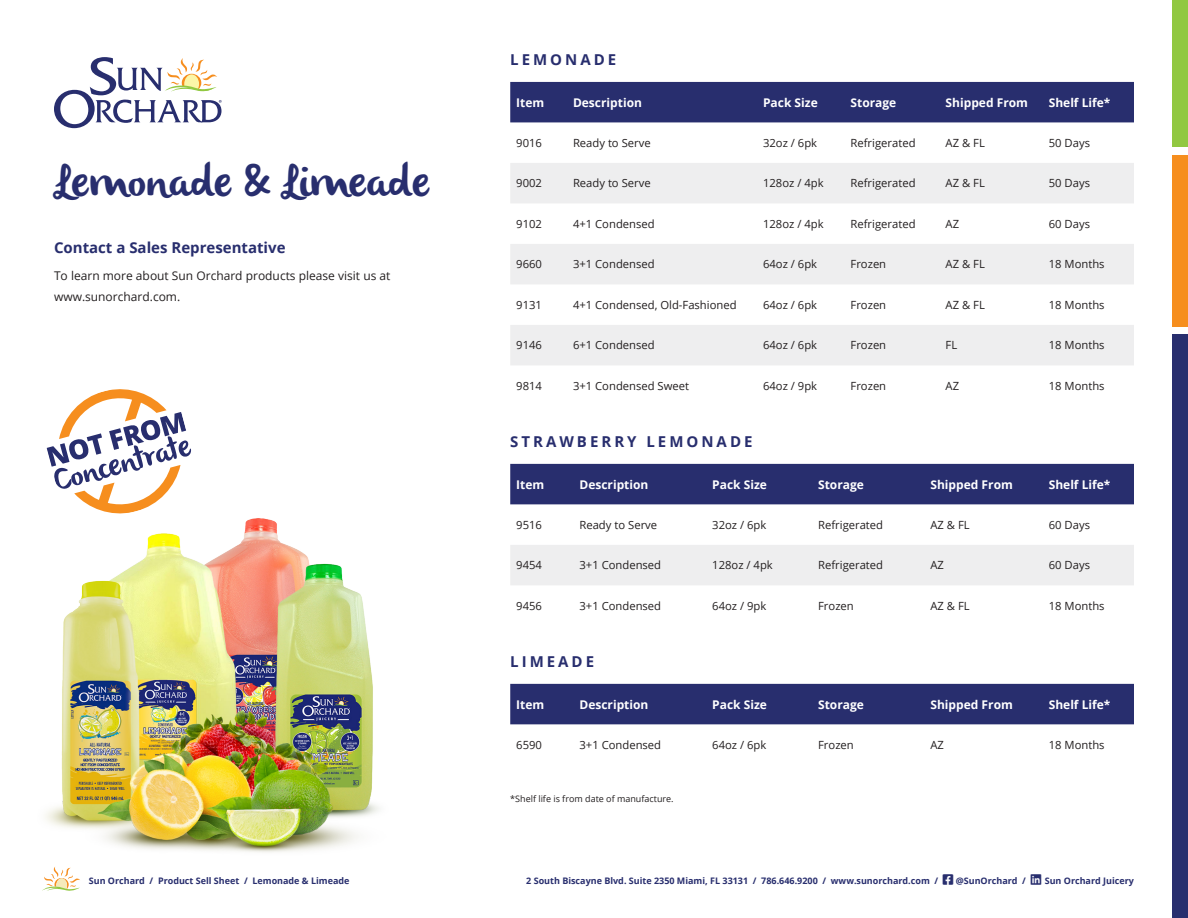
<style>
.page{position:relative;width:1188px;height:918px;background:#fff}
.page>*{position:absolute;margin:0;border:0;box-sizing:border-box;transform-origin:0 0}
.t1{font:45px "olivier";color:#282e6e}
.Paragraph_Title_Spac{font:700 15px "Open Sans";letter-spacing:.2em;color:#282e6e}
.Paragraph_Title{font:700 15px "Open Sans";color:#282e6e}
.Table_Header{font:700 12px "Open Sans";color:#fff}
.t2{font:12px/21px "Open Sans";color:#231f20}
.Table_Figure{font:11.25px "Open Sans";color:#231f20}
.t3{font:700 9px "Open Sans";color:#282e6e}
.Paragraph_Legal{font:9px "Open Sans";color:#231f20}
</style>
<div class="page">
<div style="left:1172px;top:334px;width:16px;height:584px;background:#282e6e"></div>
<div style="left:1172px;top:155px;width:16px;height:171px;background:#f68e1e"></div>
<div style="left:1172px;top:0;width:16px;height:147px;background:#91c841"></div>
<svg style="left:42px;top:867px;width:38px;height:24px"></svg>
<div style="left:510px;top:464px;width:624px;height:40px;background:#282e6e"></div>
<div style="left:510px;top:545px;width:624px;height:40px;background:#eeeeef"></div>
<div style="left:510px;top:684px;width:624px;height:40px;background:#282e6e"></div>
<div style="left:510px;top:82px;width:624px;height:40px;background:#282e6e"></div>
<svg style="left:510px;top:163px;width:624px;height:202px;fill:#eeeeef"></svg>
<img style="left:45px;top:518px;width:334px;height:334px">
<svg style="left:54px;top:57px;width:168px;height:71px"></svg>
<svg style="left:47px;top:389px;width:144px;height:125px"></svg>
<h5 class="t1" style="left:54px;top:156px;width:378px">Lemonade &amp; Limeade</h5>
<p class="Paragraph_Title" style="left:54px;top:237px;width:233px">Contact a Sales Representative</p>
<p class="t2" style="left:54px;top:265px;width:338px">To learn more about Sun Orchard products please visit us at www.sunorchard.com.</p>
<p class="Paragraph_Title_Spac" style="left:510px;top:49px;width:108px">LEMONADE</p>
<p class="Table_Header" style="left:516px;top:94px;width:30px">Item</p>
<p class="Table_Header" style="left:573px;top:94px;width:70px">Description</p>
<p class="Table_Header" style="left:763px;top:94px;width:56px">Pack Size</p>
<p class="Table_Header" style="left:851px;top:94px;width:47px">Storage</p>
<p class="Table_Header" style="left:946px;top:94px;width:84px">Shipped From</p>
<p class="Table_Header" style="left:1049px;top:94px;width:63px">Shelf Life*</p>
<p class="Table_Figure" style="left:516px;top:135px;width:27px">9016</p>
<p class="Table_Figure" style="left:573px;top:135px;width:79px">Ready to Serve</p>
<p class="Table_Figure" style="left:763px;top:135px;width:56px">32oz / 6pk</p>
<p class="Table_Figure" style="left:851px;top:135px;width:67px">Refrigerated</p>
<p class="Table_Figure" style="left:946px;top:135px;width:41px">AZ &amp; FL</p>
<p class="Table_Figure" style="left:1049px;top:135px;width:43px">50 Days</p>
<p class="Table_Figure" style="left:516px;top:176px;width:27px">9002</p>
<p class="Table_Figure" style="left:573px;top:176px;width:79px">Ready to Serve</p>
<p class="Table_Figure" style="left:763px;top:176px;width:62px">128oz / 4pk</p>
<p class="Table_Figure" style="left:851px;top:176px;width:67px">Refrigerated</p>
<p class="Table_Figure" style="left:946px;top:176px;width:41px">AZ &amp; FL</p>
<p class="Table_Figure" style="left:1049px;top:176px;width:43px">50 Days</p>
<p class="Table_Figure" style="left:516px;top:216px;width:27px">9102</p>
<p class="Table_Figure" style="left:573px;top:216px;width:83px">4+1 Condensed</p>
<p class="Table_Figure" style="left:763px;top:216px;width:62px">128oz / 4pk</p>
<p class="Table_Figure" style="left:851px;top:216px;width:67px">Refrigerated</p>
<p class="Table_Figure" style="left:946px;top:216px;width:15px">AZ</p>
<p class="Table_Figure" style="left:1049px;top:216px;width:43px">60 Days</p>
<p class="Table_Figure" style="left:516px;top:257px;width:27px">9660</p>
<p class="Table_Figure" style="left:573px;top:257px;width:83px">3+1 Condensed</p>
<p class="Table_Figure" style="left:763px;top:257px;width:56px">64oz / 6pk</p>
<p class="Table_Figure" style="left:851px;top:257px;width:37px">Frozen</p>
<p class="Table_Figure" style="left:946px;top:257px;width:41px">AZ &amp; FL</p>
<p class="Table_Figure" style="left:1049px;top:257px;width:57px">18 Months</p>
<p class="Table_Figure" style="left:516px;top:297px;width:27px">9131</p>
<p class="Table_Figure" style="left:573px;top:297px;width:165px">4+1 Condensed, Old-Fashioned</p>
<p class="Table_Figure" style="left:763px;top:297px;width:56px">64oz / 6pk</p>
<p class="Table_Figure" style="left:851px;top:297px;width:37px">Frozen</p>
<p class="Table_Figure" style="left:946px;top:297px;width:41px">AZ &amp; FL</p>
<p class="Table_Figure" style="left:1049px;top:297px;width:57px">18 Months</p>
<p class="Table_Figure" style="left:516px;top:338px;width:27px">9146</p>
<p class="Table_Figure" style="left:573px;top:338px;width:83px">6+1 Condensed</p>
<p class="Table_Figure" style="left:763px;top:338px;width:56px">64oz / 6pk</p>
<p class="Table_Figure" style="left:851px;top:338px;width:37px">Frozen</p>
<p class="Table_Figure" style="left:946px;top:338px;width:13px">FL</p>
<p class="Table_Figure" style="left:1049px;top:338px;width:57px">18 Months</p>
<p class="Table_Figure" style="left:516px;top:378px;width:27px">9814</p>
<p class="Table_Figure" style="left:573px;top:378px;width:118px">3+1 Condensed Sweet</p>
<p class="Table_Figure" style="left:763px;top:378px;width:56px">64oz / 9pk</p>
<p class="Table_Figure" style="left:851px;top:378px;width:37px">Frozen</p>
<p class="Table_Figure" style="left:946px;top:378px;width:15px">AZ</p>
<p class="Table_Figure" style="left:1049px;top:378px;width:57px">18 Months</p>
<p class="Paragraph_Title_Spac" style="left:510px;top:431px;width:244px">STRAWBERRY LEMONADE</p>
<p class="Table_Header" style="left:516px;top:476px;width:30px">Item</p>
<p class="Table_Header" style="left:579px;top:476px;width:70px">Description</p>
<p class="Table_Header" style="left:712px;top:476px;width:56px">Pack Size</p>
<p class="Table_Header" style="left:818px;top:476px;width:47px">Storage</p>
<p class="Table_Header" style="left:930px;top:476px;width:84px">Shipped From</p>
<p class="Table_Header" style="left:1049px;top:476px;width:63px">Shelf Life*</p>
<p class="Table_Figure" style="left:516px;top:517px;width:27px">9516</p>
<p class="Table_Figure" style="left:579px;top:517px;width:79px">Ready to Serve</p>
<p class="Table_Figure" style="left:712px;top:517px;width:56px">32oz / 6pk</p>
<p class="Table_Figure" style="left:818px;top:517px;width:67px">Refrigerated</p>
<p class="Table_Figure" style="left:930px;top:517px;width:41px">AZ &amp; FL</p>
<p class="Table_Figure" style="left:1049px;top:517px;width:43px">60 Days</p>
<p class="Table_Figure" style="left:516px;top:558px;width:27px">9454</p>
<p class="Table_Figure" style="left:579px;top:558px;width:83px">3+1 Condensed</p>
<p class="Table_Figure" style="left:712px;top:558px;width:62px">128oz / 4pk</p>
<p class="Table_Figure" style="left:818px;top:558px;width:67px">Refrigerated</p>
<p class="Table_Figure" style="left:930px;top:558px;width:15px">AZ</p>
<p class="Table_Figure" style="left:1049px;top:558px;width:43px">60 Days</p>
<p class="Table_Figure" style="left:516px;top:598px;width:27px">9456</p>
<p class="Table_Figure" style="left:579px;top:598px;width:83px">3+1 Condensed</p>
<p class="Table_Figure" style="left:712px;top:598px;width:56px">64oz / 9pk</p>
<p class="Table_Figure" style="left:818px;top:598px;width:37px">Frozen</p>
<p class="Table_Figure" style="left:930px;top:598px;width:41px">AZ &amp; FL</p>
<p class="Table_Figure" style="left:1049px;top:598px;width:57px">18 Months</p>
<p class="Paragraph_Title_Spac" style="left:510px;top:651px;width:85px">LIMEADE</p>
<p class="Table_Header" style="left:516px;top:696px;width:30px">Item</p>
<p class="Table_Header" style="left:579px;top:696px;width:70px">Description</p>
<p class="Table_Header" style="left:712px;top:696px;width:56px">Pack Size</p>
<p class="Table_Header" style="left:818px;top:696px;width:47px">Storage</p>
<p class="Table_Header" style="left:930px;top:696px;width:84px">Shipped From</p>
<p class="Table_Header" style="left:1049px;top:696px;width:63px">Shelf Life*</p>
<p class="Table_Figure" style="left:516px;top:737px;width:27px">6590</p>
<p class="Table_Figure" style="left:579px;top:737px;width:83px">3+1 Condensed</p>
<p class="Table_Figure" style="left:712px;top:737px;width:56px">64oz / 6pk</p>
<p class="Table_Figure" style="left:818px;top:737px;width:37px">Frozen</p>
<p class="Table_Figure" style="left:930px;top:737px;width:15px">AZ</p>
<p class="Table_Figure" style="left:1049px;top:737px;width:57px">18 Months</p>
<p class="Paragraph_Legal" style="left:510px;top:792px;width:165px">*Shelf life is from date of manufacture.</p>
<p class="t3" style="left:89px;top:875px;width:262px">Sun Orchard / Product Sell Sheet / Lemonade &amp; Limeade</p>
<p class="t3" style="left:526px;top:875px;width:414px">2 South Biscayne Blvd. Suite 2350 Miami, FL 33131 / 786.646.9200 / www.sunorchard.com /</p>
<p class="t3" style="left:956px;top:875px;width:72px">@SunOrchard /</p>
<p class="t3" style="left:1045px;top:875px;width:91px">Sun Orchard Juicery</p>
</div>
